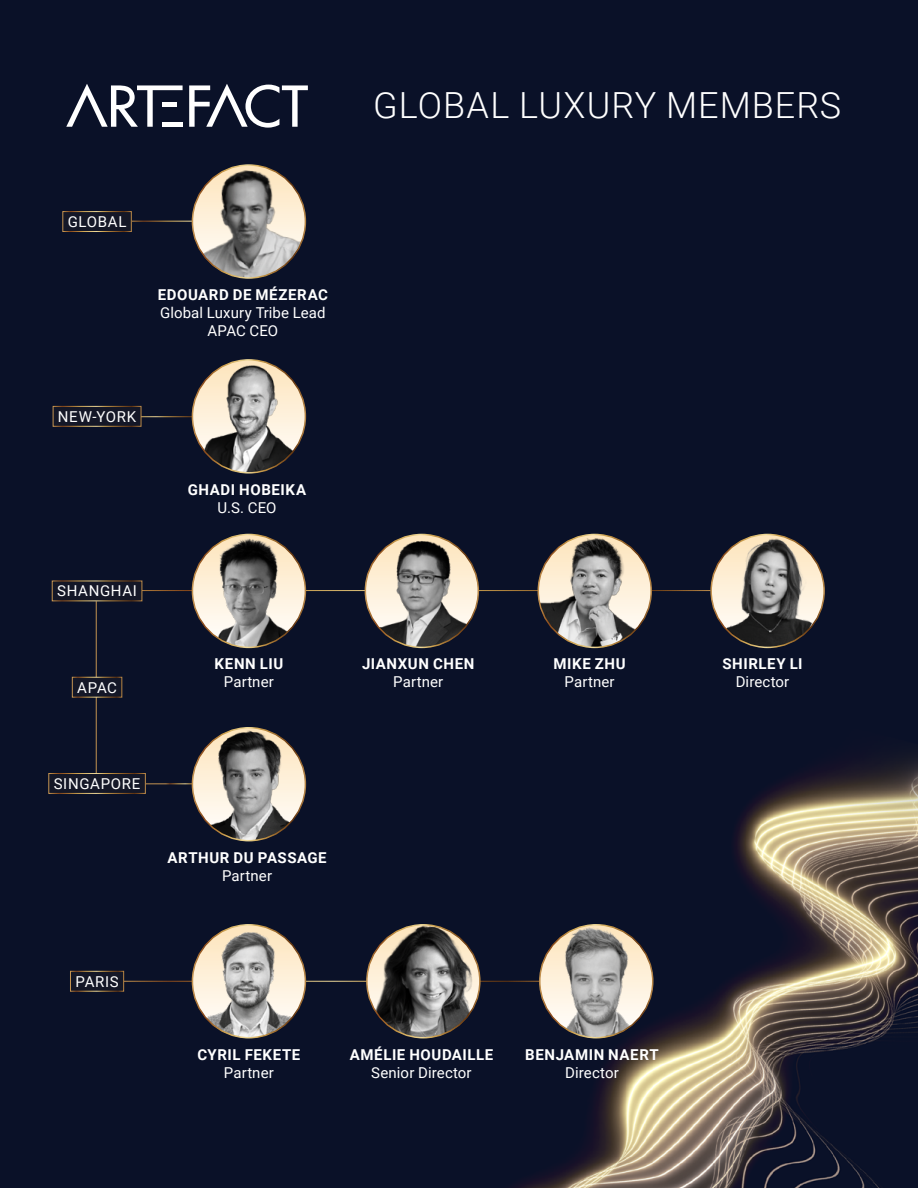
<style>
.page{position:relative;width:918px;height:1188px;background:#fff}
.page>*{position:absolute;margin:0;border:0;box-sizing:border-box;transform-origin:0 0}
.t1{font:300 36px "Roboto";letter-spacing:.03em;color:#fff}
.t2{font:15px/18px "Roboto";letter-spacing:.01em;color:#fff;text-align:center}
.t3{font:700 15px "Roboto";letter-spacing:.04em;color:#fff}
.t4{font:15px "Roboto";letter-spacing:.045em;color:#fff}
.t5{font:15px "Roboto";letter-spacing:.05em;color:#fff}
</style>
<div class="page">
<img style="left:0;top:0;width:918px;height:1188px">
<svg style="left:66px;top:84px;width:117px;height:43px"></svg>
<svg style="left:189px;top:84px;width:119px;height:44px"></svg>
<div style="left:162px;top:102px;width:15px;height:5px;background:#fff"></div>
<hr style="left:131px;top:221px;width:122px;height:1px;background:#fff">
<div style="left:63px;top:212px;width:68px;height:19px;background:#141727"></div>
<img style="left:192px;top:165px;width:113px;height:113px;border-radius:56px">
<div style="left:192px;top:164px;width:114px;height:115px;border:2px solid #fff;border-radius:50%"></div>
<div style="left:95px;top:601px;width:111px;height:184px;background:#0a1128"></div>
<img style="left:192px;top:728px;width:113px;height:113px;border-radius:56px">
<div style="left:192px;top:727px;width:114px;height:114px;border:2px solid #fff;border-radius:50%"></div>
<img style="left:711px;top:534px;width:113px;height:113px;border-radius:56px">
<div style="left:710px;top:534px;width:115px;height:114px;border:2px solid #fff;border-radius:50%"></div>
<hr style="left:126px;top:590px;width:584px;height:1px;background:#fff">
<div style="left:52px;top:581px;width:90px;height:20px;background:#141727"></div>
<div style="left:72px;top:677px;width:50px;height:20px;background:#141727"></div>
<div style="left:49px;top:774px;width:96px;height:19px;background:#141727"></div>
<img style="left:538px;top:534px;width:113px;height:113px;border-radius:56px">
<div style="left:538px;top:534px;width:114px;height:114px;border:2px solid #fff;border-radius:50%"></div>
<img style="left:365px;top:534px;width:113px;height:113px;border-radius:56px">
<div style="left:365px;top:534px;width:114px;height:114px;border:2px solid #fff;border-radius:50%"></div>
<svg style="left:192px;top:534px;width:113px;height:113px"></svg>
<img style="left:205px;top:534px;width:89px;height:113px">
<div style="left:192px;top:534px;width:114px;height:114px;border:2px solid #fff;border-radius:50%"></div>
<hr style="left:124px;top:981px;width:432px;height:1px;background:#fff">
<div style="left:70px;top:971px;width:54px;height:20px;background:#141727"></div>
<img style="left:367px;top:925px;width:113px;height:113px;border-radius:56px">
<div style="left:366px;top:924px;width:115px;height:114px;border:2px solid #fff;border-radius:50%"></div>
<img style="left:540px;top:925px;width:113px;height:113px;border-radius:55px">
<div style="left:539px;top:924px;width:114px;height:114px;border:2px solid #fff;border-radius:50%"></div>
<img style="left:192px;top:925px;width:113px;height:113px;border-radius:56px">
<div style="left:192px;top:924px;width:114px;height:114px;border:2px solid #fff;border-radius:50%"></div>
<hr style="left:108px;top:416px;width:98px;height:1px;background:#fff">
<img style="left:192px;top:362px;width:113px;height:111px">
<div style="left:192px;top:359px;width:114px;height:115px;border:2px solid #fff;border-radius:50%"></div>
<div style="left:53px;top:406px;width:88px;height:20px;background:#141727"></div>
<h1 class="t1" style="left:373px;top:80px;width:470px">GLOBAL LUXURY MEMBERS</h1>
<p class="t2" style="left:68px;top:212px;width:60px">GLOBAL</p>
<p class="t3" style="left:158px;top:284px;width:172px">EDOUARD DE MÉZERAC</p>
<p class="t2" style="left:160px;top:303px;width:167px">Global Luxury Tribe Lead<br>APAC CEO</p>
<p class="t2" style="left:58px;top:407px;width:80px">NEW-YORK</p>
<p class="t5" style="left:57px;top:580px;width:81px">SHANGHAI</p>
<p class="t2" style="left:77px;top:678px;width:41px">APAC</p>
<p class="t3" style="left:188px;top:479px;width:120px">GHADI HOBEIKA</p>
<p class="t2" style="left:218px;top:498px;width:61px">U.S. CEO</p>
<p class="t3" style="left:215px;top:654px;width:70px">KENN LIU</p>
<p class="t2" style="left:224px;top:673px;width:52px">Partner</p>
<p class="t4" style="left:54px;top:773px;width:88px">SINGAPORE</p>
<p class="t3" style="left:168px;top:847px;width:161px">ARTHUR DU PASSAGE</p>
<p class="t2" style="left:222px;top:866px;width:52px">Partner</p>
<p class="t3" style="left:362px;top:654px;width:114px">JIANXUN CHEN</p>
<p class="t2" style="left:393px;top:673px;width:52px">Partner</p>
<p class="t3" style="left:554px;top:654px;width:74px">MIKE ZHU</p>
<p class="t2" style="left:565px;top:673px;width:52px">Partner</p>
<p class="t2" style="left:75px;top:972px;width:45px">PARIS</p>
<p class="t3" style="left:198px;top:1044px;width:104px">CYRIL FEKETE</p>
<p class="t2" style="left:224px;top:1063px;width:52px">Partner</p>
<p class="t3" style="left:350px;top:1044px;width:145px">AMÉLIE HOUDAILLE</p>
<p class="t2" style="left:371px;top:1063px;width:102px">Senior Director</p>
<p class="t3" style="left:525px;top:1044px;width:135px">BENJAMIN NAERT</p>
<p class="t2" style="left:565px;top:1063px;width:55px">Director</p>
<p class="t3" style="left:722px;top:654px;width:82px">SHIRLEY LI</p>
<p class="t2" style="left:736px;top:673px;width:55px">Director</p>
</div>
